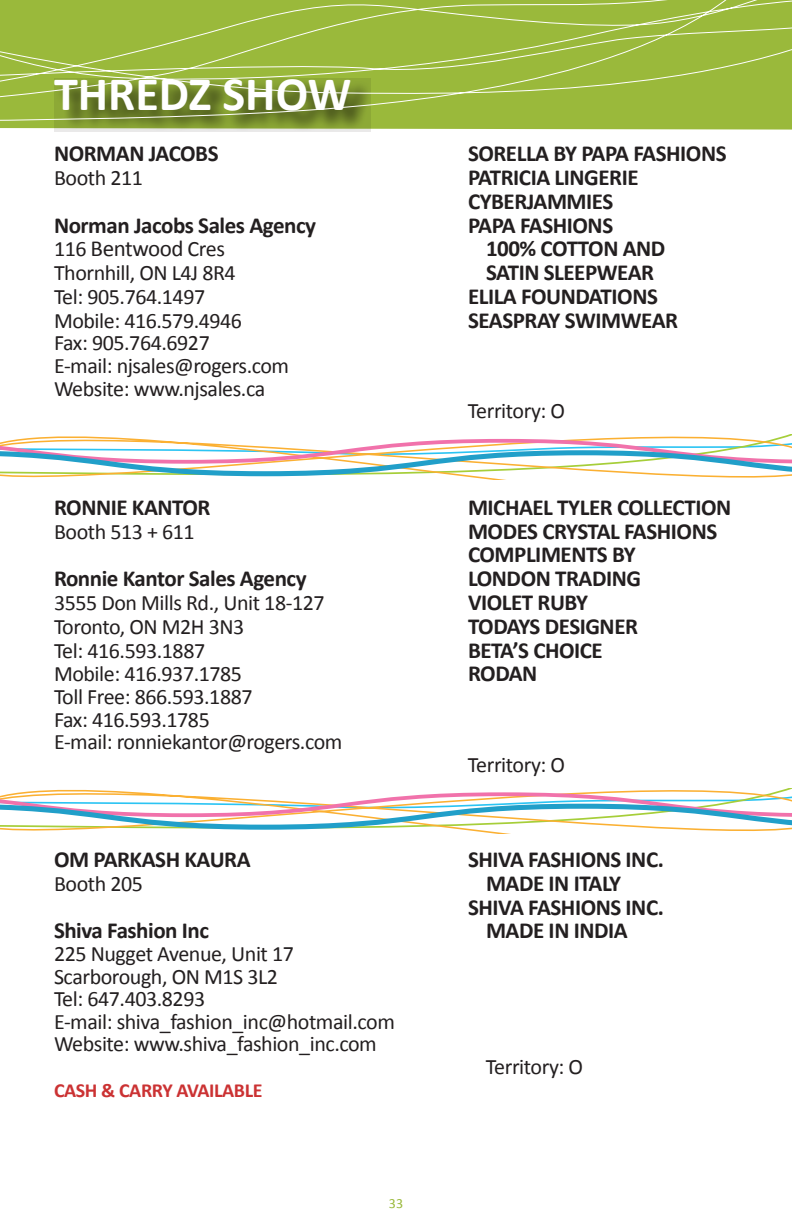
<style>
.page{position:relative;width:792px;height:1224px;background:#fff}
.page>*{position:absolute;margin:0;border:0;box-sizing:border-box;transform-origin:0 0}
.t1{font:700 48.2px "Calibri";color:#fff}
.t2{font:700 23px "Calibri";letter-spacing:-.02em;color:#231f20}
.t3{font:23px "Calibri";letter-spacing:-.02em;color:#231f20}
.t4{font:22px "Calibri";letter-spacing:-.02em;color:#231f20}
.t5{font:700 20px "Calibri";letter-spacing:-.02em;color:#cb3233}
.t6{font:14px "Calibri";color:#9ab93b}
.s1{font-size:22px}
</style>
<div class="page">
<svg style="left:0;top:121px;width:792px;height:9px;fill:#9ab93b"></svg>
<svg style="left:55px;top:121px;width:316px;height:11px"></svg>
<svg style="left:0;top:0;width:792px;height:121px"></svg>
<svg style="left:0;top:435px;width:792px;height:45px"></svg>
<svg style="left:0;top:788px;width:792px;height:45px"></svg>
<p class="t1" style="left:54px;top:60px;width:299px">THREDZ SHOW</p>
<p class="t2" style="left:54px;top:137px;width:166px">NORMAN JACOBS</p>
<p class="t2" style="left:468px;top:137px;width:260px">SORELLA BY PAPA FASHIONS</p>
<p class="t4" style="left:54px;top:162px;width:90px">Booth 211</p>
<p class="t2" style="left:468px;top:161px;width:172px">PATRICIA LINGERIE</p>
<p class="t2" style="left:468px;top:185px;width:147px">CYBERJAMMIES</p>
<p class="t2" style="left:54px;top:209px;width:264px">Norman Jacobs Sales Agency</p>
<p class="t2" style="left:468px;top:209px;width:147px">PAPA FASHIONS</p>
<p class="t3" style="left:54px;top:233px;width:172px"><span class="s1">116</span> Bentwood <span class="s1">Cres</span></p>
<p class="t2" style="left:486px;top:233px;width:181px">100% COTTON AND</p>
<p class="t4" style="left:54px;top:258px;width:183px">Thornhill, ON L4J 8R4</p>
<p class="t2" style="left:486px;top:256px;width:170px">SATIN SLEEPWEAR</p>
<p class="t4" style="left:54px;top:281px;width:153px">Tel: 905.764.1497</p>
<p class="t2" style="left:468px;top:280px;width:191px">ELILA FOUNDATIONS</p>
<p class="t4" style="left:54px;top:305px;width:190px">Mobile: 416.579.4946</p>
<p class="t2" style="left:468px;top:304px;width:212px">SEASPRAY SWIMWEAR</p>
<p class="t4" style="left:54px;top:328px;width:157px">Fax: 905.764.6927</p>
<p class="t4" style="left:54px;top:350px;width:237px">E-mail: njsales@rogers.com</p>
<p class="t4" style="left:54px;top:373px;width:213px">Website: www.njsales.ca</p>
<p class="t4" style="left:468px;top:396px;width:99px">Territory: O</p>
<p class="t2" style="left:54px;top:491px;width:158px">RONNIE KANTOR</p>
<p class="t2" style="left:468px;top:491px;width:265px">MICHAEL TYLER COLLECTION</p>
<p class="t4" style="left:54px;top:516px;width:142px">Booth 513 + 611</p>
<p class="t2" style="left:468px;top:515px;width:251px">MODES CRYSTAL FASHIONS</p>
<p class="t2" style="left:468px;top:539px;width:169px">COMPLIMENTS BY</p>
<p class="t2" style="left:54px;top:562px;width:254px">Ronnie Kantor Sales Agency</p>
<p class="t2" style="left:468px;top:562px;width:175px">LONDON TRADING</p>
<p class="t4" style="left:54px;top:587px;width:272px">3555 Don Mills Rd., Unit 18-127</p>
<p class="t2" style="left:468px;top:586px;width:122px">VIOLET RUBY</p>
<p class="t4" style="left:54px;top:611px;width:192px">Toronto, ON M2H 3N3</p>
<p class="t2" style="left:468px;top:610px;width:172px">TODAYS DESIGNER</p>
<p class="t4" style="left:54px;top:635px;width:153px">Tel: 416.593.1887</p>
<p class="t2" style="left:468px;top:634px;width:136px">BETA’S CHOICE</p>
<p class="t4" style="left:54px;top:659px;width:190px">Mobile: 416.937.1785</p>
<p class="t2" style="left:468px;top:658px;width:71px">RODAN</p>
<p class="t4" style="left:54px;top:681px;width:200px">Toll Free: 866.593.1887</p>
<p class="t4" style="left:54px;top:704px;width:157px">Fax: 416.593.1785</p>
<p class="t4" style="left:54px;top:727px;width:290px">E-mail: ronniekantor@rogers.com</p>
<p class="t4" style="left:468px;top:749px;width:99px">Territory: O</p>
<p class="t2" style="left:54px;top:843px;width:198px">OM PARKASH KAURA</p>
<p class="t2" style="left:468px;top:843px;width:197px">SHIVA FASHIONS INC.</p>
<p class="t4" style="left:54px;top:868px;width:90px">Booth 205</p>
<p class="t2" style="left:486px;top:867px;width:137px">MADE IN ITALY</p>
<p class="t2" style="left:468px;top:891px;width:197px">SHIVA FASHIONS INC.</p>
<p class="t2" style="left:54px;top:915px;width:157px">Shiva Fashion Inc</p>
<p class="t2" style="left:486px;top:915px;width:143px">MADE IN INDIA</p>
<p class="t4" style="left:54px;top:938px;width:241px">225 Nugget Avenue, Unit 17</p>
<p class="t4" style="left:54px;top:961px;width:226px">Scarborough, ON M1S 3L2</p>
<p class="t4" style="left:54px;top:984px;width:153px">Tel: 647.403.8293</p>
<p class="t4" style="left:54px;top:1006px;width:342px">E-mail: shiva_fashion_inc@hotmail.com</p>
<p class="t4" style="left:54px;top:1029px;width:324px">Website: www.shiva_fashion_inc.com</p>
<p class="t4" style="left:486px;top:1051px;width:99px">Territory: O</p>
<p class="t5" style="left:54px;top:1076px;width:210px">CASH &amp; CARRY AVAILABLE</p>
<p class="t6" style="left:389px;top:1194px;width:16px">33</p>
</div>
